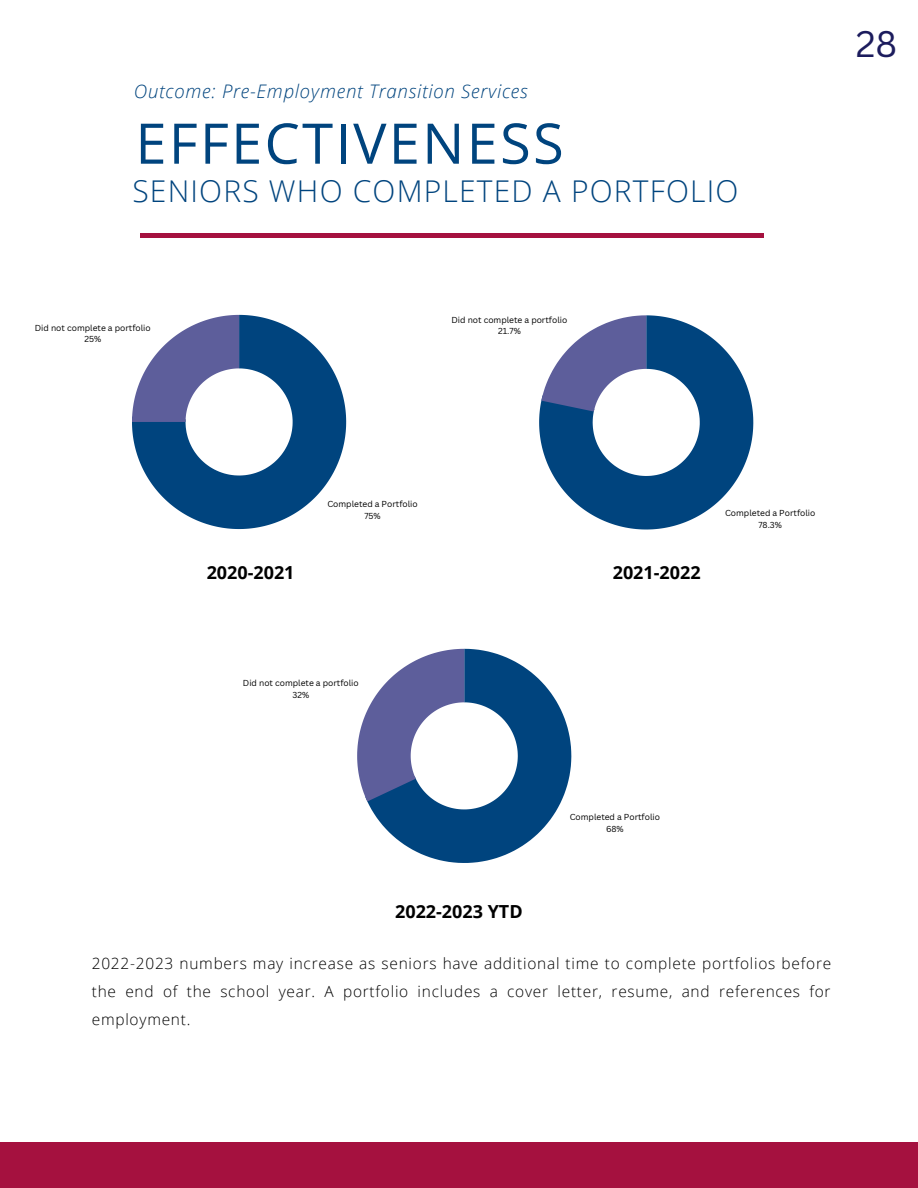
<style>
.page{position:relative;width:918px;height:1188px;background:#fff}
.page>*{position:absolute;margin:0;border:0;box-sizing:border-box;transform-origin:0 0}
.t1{font:55.95px "Open Sans";letter-spacing:.04em;color:#00447e}
.t2{font:36px "Canva Sans";color:#1c1c5d}
.t3{font:300 30px "Open Sans";letter-spacing:.04em;color:#00447e}
.t4{font:italic 300 18.75px "Open Sans";letter-spacing:.04em;color:#00447e}
.t5{font:700 18px "Open Sans";color:#000}
.t6{font:300 15.45px/28.2px "Open Sans";letter-spacing:.05em;color:#000;text-align:justify}
.t7{font:8.4px/11.6px "Canva Sans";color:#000;text-align:center}
</style>
<div class="page">
<div style="left:0;top:1142px;width:918px;height:46px;background:#a5113f"></div>
<div style="left:140px;top:233px;width:623px;height:5px;background:#a5113f"></div>
<svg style="left:132px;top:315px;width:214px;height:214px;fill:#00447e"></svg>
<svg style="left:132px;top:315px;width:108px;height:107px"></svg>
<svg style="left:539px;top:315px;width:214px;height:215px;fill:#00447e"></svg>
<svg style="left:541px;top:315px;width:106px;height:97px"></svg>
<svg style="left:367px;top:649px;width:204px;height:214px;fill:#00447e"></svg>
<svg style="left:357px;top:649px;width:108px;height:152px"></svg>
<p class="t4" style="left:134px;top:78px;width:395px">Outcome: Pre-Employment Transition Services</p>
<h1 class="t1" style="left:135px;top:104px;width:430px">EFFECTIVENESS</h1>
<h3 class="t3" style="left:132px;top:170px;width:608px">SENIORS WHO COMPLETED A PORTFOLIO</h3>
<p class="t7" style="left:35px;top:322px;width:117px">Did not complete a portfolio<br>25%</p>
<p class="t7" style="left:452px;top:314px;width:117px">Did not complete a portfolio<br>21.7%</p>
<h2 class="t2" style="left:856px;top:19px;width:43px">28</h2>
<p class="t5" style="left:207px;top:560px;width:89px">2020-2021</p>
<p class="t7" style="left:327px;top:498px;width:92px">Completed a Portfolio<br>75%</p>
<p class="t7" style="left:243px;top:677px;width:117px">Did not complete a portfolio<br>32%</p>
<p class="t5" style="left:395px;top:899px;width:129px">2022-2023 YTD</p>
<p class="t5" style="left:613px;top:560px;width:89px">2021-2022</p>
<p class="t7" style="left:725px;top:507px;width:92px">Completed a Portfolio<br>78.3%</p>
<p class="t7" style="left:570px;top:811px;width:92px">Completed a Portfolio<br>68%</p>
<p class="t6" style="left:92px;top:949px;width:741px">2022-2023 numbers may increase as seniors have additional time to complete portfolios before the end of the school year. A portfolio includes a cover letter, resume, and references for employment.</p>
</div>
